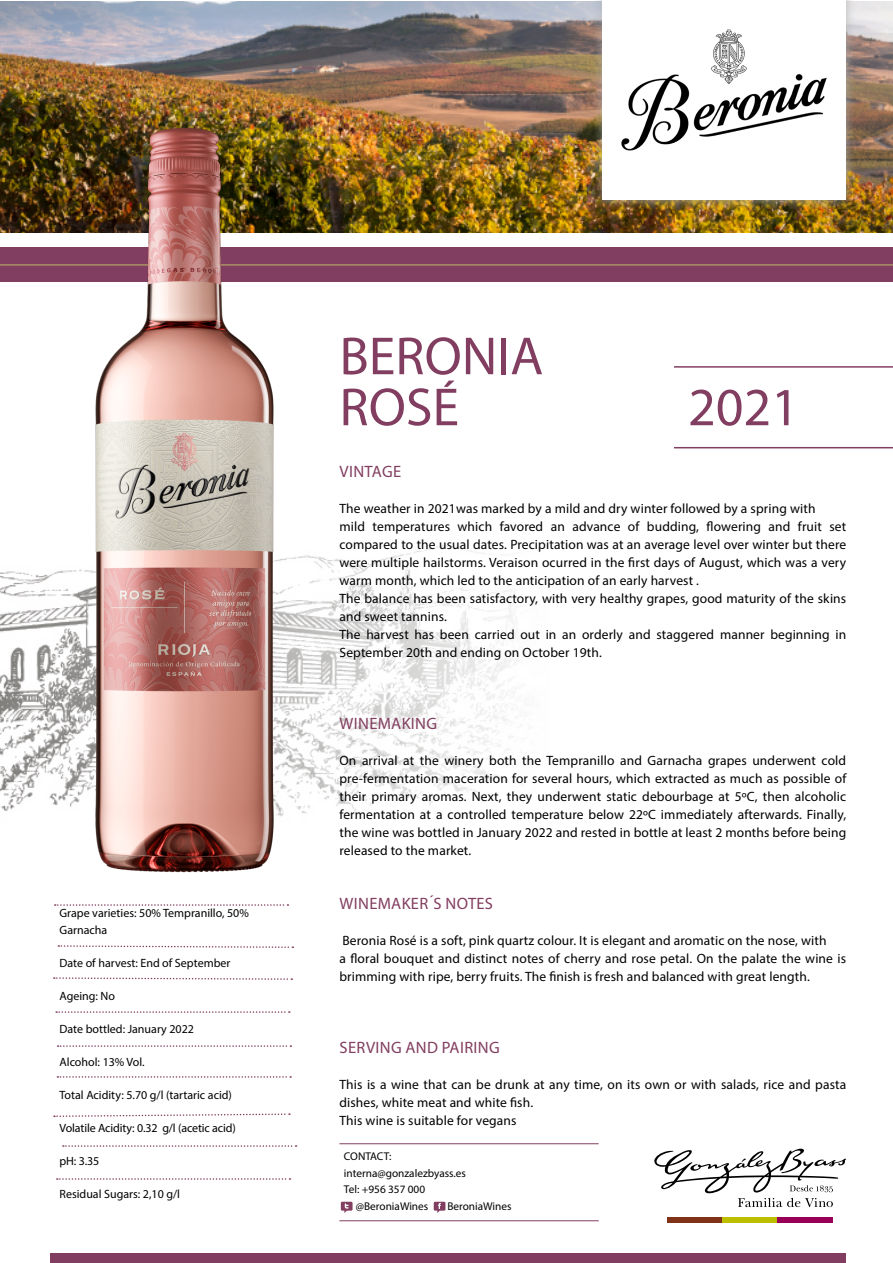
<style>
.page{position:relative;width:893px;height:1263px;background:#fff}
.page>*{position:absolute;margin:0;border:0;box-sizing:border-box;transform-origin:0 0}
.t1{font:54px/51px "Myriad Pro";color:#823e60}
.t2{font:16.5px "Myriad Pro";letter-spacing:.02em;color:#823e60}
.t3{font:13.5px/18px "Myriad Pro";letter-spacing:.01em;color:#000}
.t4{font:12px/16.5px "Myriad Pro";color:#000}
.t5{font:11.25px "Myriad Pro";color:#000}
</style>
<div class="page">
<div style="left:0;top:248px;width:893px;height:34px;background:#823e60"></div>
<img style="left:0;top:1px;width:893px;height:232px">
<hr style="left:0;top:264px;width:893px;height:2px;background:#ae9a64">
<div style="left:667px;top:1217px;width:55px;height:5px;background:#813318"></div>
<div style="left:722px;top:1217px;width:56px;height:5px;background:#bcbe00"></div>
<div style="left:778px;top:1217px;width:55px;height:5px;background:#9b0058"></div>
<svg style="left:654px;top:1148px;width:192px;height:59px"></svg>
<div style="left:592px;top:0;width:264px;height:209px;background:#b3b2b2;opacity:.75"></div>
<div style="left:602px;top:0;width:244px;height:200px;background:#fff"></div>
<img style="left:621px;top:29px;width:206px;height:122px">
<hr style="left:674px;top:366px;width:219px;height:2px;background:#823e60">
<hr style="left:674px;top:447px;width:219px;height:1px;background:#823e60">
<img style="left:419px;top:545px;width:99px;height:260px">
<div style="left:50px;top:1253px;width:796px;height:10px;background:#823e60"></div>
<svg style="left:58px;top:1045px;width:233px;height:2px"></svg>
<svg style="left:56px;top:1011px;width:234px;height:2px"></svg>
<svg style="left:54px;top:977px;width:238px;height:3px"></svg>
<svg style="left:57px;top:1076px;width:234px;height:2px"></svg>
<svg style="left:54px;top:1113px;width:236px;height:4px"></svg>
<svg style="left:58px;top:945px;width:235px;height:3px"></svg>
<svg style="left:63px;top:1145px;width:234px;height:2px"></svg>
<svg style="left:57px;top:1178px;width:233px;height:2px"></svg>
<hr style="left:339px;top:1143px;width:260px;height:1px;background:#823e60">
<hr style="left:339px;top:1220px;width:260px;height:1px;background:#823e60">
<svg style="left:434px;top:1202px;width:11px;height:11px"></svg>
<svg style="left:341px;top:1202px;width:12px;height:11px"></svg>
<img style="left:0;top:45px;width:419px;height:861px">
<p class="t4" style="left:60px;top:905px;width:191px">Grape varieties: 50% Tempranillo, 50%<br>Garnacha</p>
<p class="t4" style="left:60px;top:954px;width:172px">Date of harvest: End of September</p>
<p class="t4" style="left:60px;top:987px;width:57px">Ageing: No</p>
<p class="t4" style="left:60px;top:1020px;width:136px">Date bottled: January 2022</p>
<p class="t4" style="left:60px;top:1053px;width:87px">Alcohol: 13% Vol.</p>
<p class="t4" style="left:60px;top:1086px;width:174px">Total Acidity: 5.70 g/l (tartaric acid)</p>
<p class="t4" style="left:60px;top:1119px;width:178px">Volatile Acidity: 0.32 g/l (acetic acid)</p>
<p class="t4" style="left:60px;top:1152px;width:41px">pH: 3.35</p>
<p class="t4" style="left:60px;top:1185px;width:122px">Residual Sugars: 2,10 g/l</p>
<h1 class="t1" style="left:339px;top:330px;width:205px">BERONIA<br>ROSÉ</h1>
<h1 class="t1" style="left:688px;top:381px;width:112px">2021</h1>
<p class="t2" style="left:340px;top:461px;width:63px">VINTAGE</p>
<p class="t3" style="left:339px;top:499px;width:508px">The weather in 2021was marked by a mild and dry winter followed by a spring with<br>mild temperatures which favored an advance of budding, flowering and fruit set compared to the usual dates. Precipitation was at an average level over winter but there were multiple hailstorms. Veraison ocurred in the first days of August, which was a very warm month, which led to the anticipation of an early harvest .<br>The balance has been satisfactory, with very healthy grapes, good maturity of the skins and sweet tannins.<br>The harvest has been carried out in an orderly and staggered manner beginning in September 20th and ending on October 19th.</p>
<p class="t2" style="left:340px;top:713px;width:99px">WINEMAKING</p>
<p class="t3" style="left:339px;top:751px;width:508px;text-align:justify">On arrival at the winery both the Tempranillo and Garnacha grapes underwent cold pre-fermentation maceration for several hours, which extracted as much as possible of their primary aromas. Next, they underwent static debourbage at 5ºC, then alcoholic fermentation at a controlled temperature below 22ºC immediately afterwards. Finally, the wine was bottled in January 2022 and rested in bottle at least 2 months before being released to the market.</p>
<p class="t2" style="left:340px;top:893px;width:155px">WINEMAKER´S NOTES</p>
<p class="t3" style="left:339px;top:931px;width:508px">Beronia Rosé is a soft, pink quartz colour. It is elegant and aromatic on the nose, with<br>a floral bouquet and distinct notes of cherry and rose petal. On the palate the wine is brimming with ripe, berry fruits. The finish is fresh and balanced with great length.</p>
<p class="t2" style="left:340px;top:1037px;width:162px">SERVING AND PAIRING</p>
<p class="t3" style="left:339px;top:1075px;width:508px">This is a wine that can be drunk at any time, on its own or with salads, rice and pasta dishes, white meat and white fish.<br>This wine is suitable for vegans</p>
<p class="t5" style="left:344px;top:1150px;width:49px">CONTACT:</p>
<p class="t5" style="left:344px;top:1166px;width:124px">interna@gonzalezbyass.es</p>
<p class="t5" style="left:344px;top:1183px;width:83px">Tel: +956 357 000</p>
<p class="t5" style="left:356px;top:1199px;width:74px">@BeroniaWines</p>
<p class="t5" style="left:447px;top:1199px;width:66px">BeroniaWines</p>
</div>
